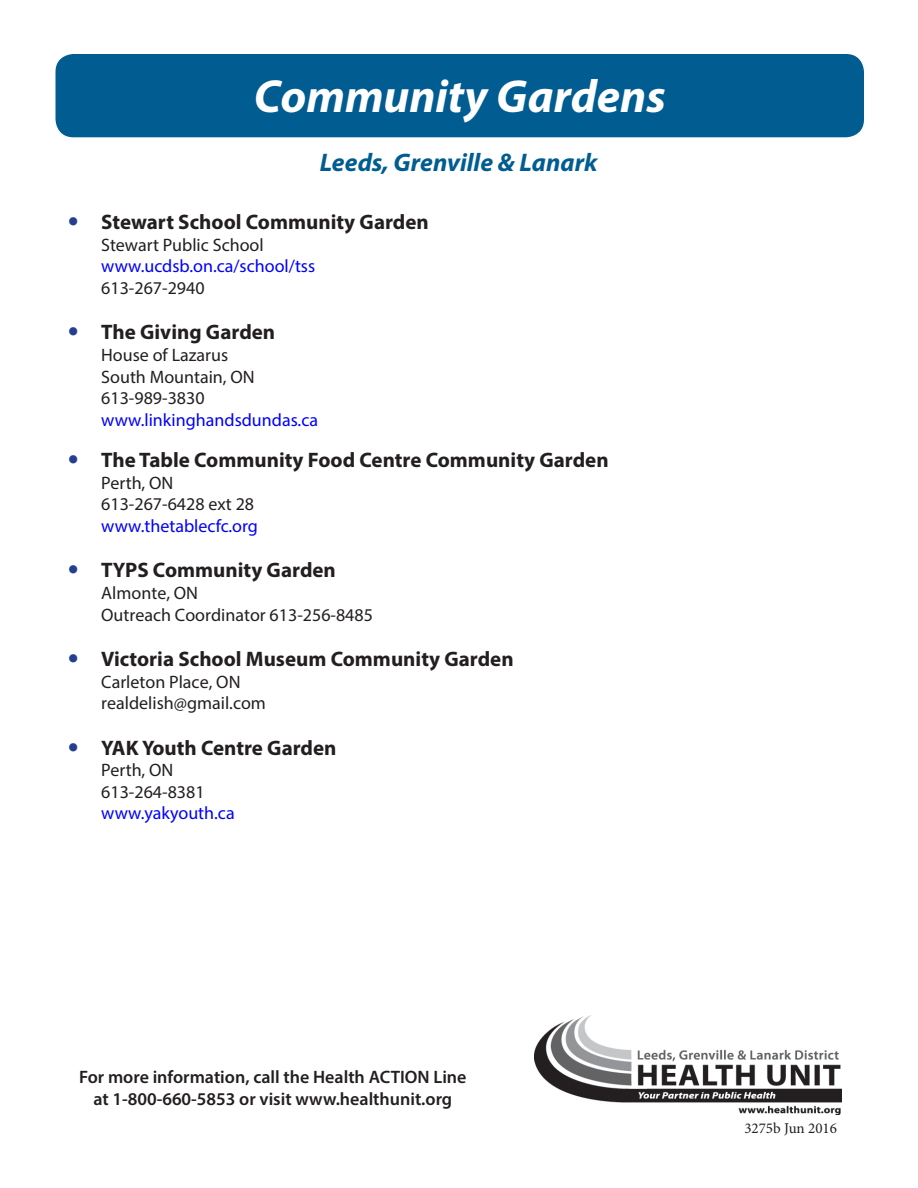
<style>
.page{position:relative;width:918px;height:1188px;background:#fff}
.page>*{position:absolute;margin:0;border:0;box-sizing:border-box;transform-origin:0 0}
.t1{font:italic 700 46.5px "Myriad Pro";color:#fff}
.t2{font:italic 700 25.5px "Myriad Pro";color:#015d91}
.t3{font:700 21px "Myriad Pro";color:#231f20}
.t4{font:18px/21.6px "Myriad Pro";color:#231f20}
.t5{font:600 18px/21.6px "Myriad Pro";color:#231f20;text-align:center}
.t6{font:15px "Minion Pro";color:#231f20}
.s1{color:#00f}
</style>
<div class="page">
<img style="left:534px;top:1015px;width:307px;height:99px">
<div style="left:56px;top:54px;width:808px;height:83px;background:#015d91;border-radius:18px"></div>
<p class="t1" style="left:254px;top:66px;width:414px">Community Gardens</p>
<p class="t2" style="left:320px;top:146px;width:279px">Leeds, Grenville &amp; Lanark</p>
<p class="t3" style="left:101px;top:208px;width:329px">Stewart School Community Garden</p>
<p class="t4" style="left:101px;top:234px;width:215px">Stewart Public School <span class="s1">www.ucdsb.on.ca/school/tss<br></span>613-267-2940</p>
<p class="t3" style="left:101px;top:319px;width:176px">The Giving Garden</p>
<p class="t4" style="left:101px;top:344px;width:218px">House of Lazarus<br>South Mountain, ON<br>613-989-3830 <span class="s1">www.linkinghandsdundas.ca</span></p>
<p class="t3" style="left:101px;top:446px;width:509px">The Table Community Food Centre Community Garden</p>
<p class="t4" style="left:101px;top:472px;width:158px">Perth, ON<br>613-267-6428 ext 28 <span class="s1">www.thetablecfc.org</span></p>
<p class="t3" style="left:101px;top:557px;width:236px">TYPS Community Garden</p>
<p class="t4" style="left:101px;top:582px;width:273px">Almonte, ON<br>Outreach Coordinator 613-256-8485</p>
<p class="t3" style="left:101px;top:645px;width:414px">Victoria School Museum Community Garden</p>
<p class="t4" style="left:101px;top:670px;width:166px">Carleton Place, ON realdelish@gmail.com</p>
<p class="t3" style="left:101px;top:734px;width:237px">YAK Youth Centre Garden</p>
<p class="t4" style="left:101px;top:759px;width:135px">Perth, ON<br>613-264-8381 <span class="s1">www.yakyouth.ca</span></p>
<p class="t5" style="left:79px;top:1066px;width:389px">For more information, call the Health ACTION Line at 1-800-660-5853 or visit www.healthunit.org</p>
<p class="t6" style="left:744px;top:1118px;width:94px">3275b Jun 2016</p>
</div>
